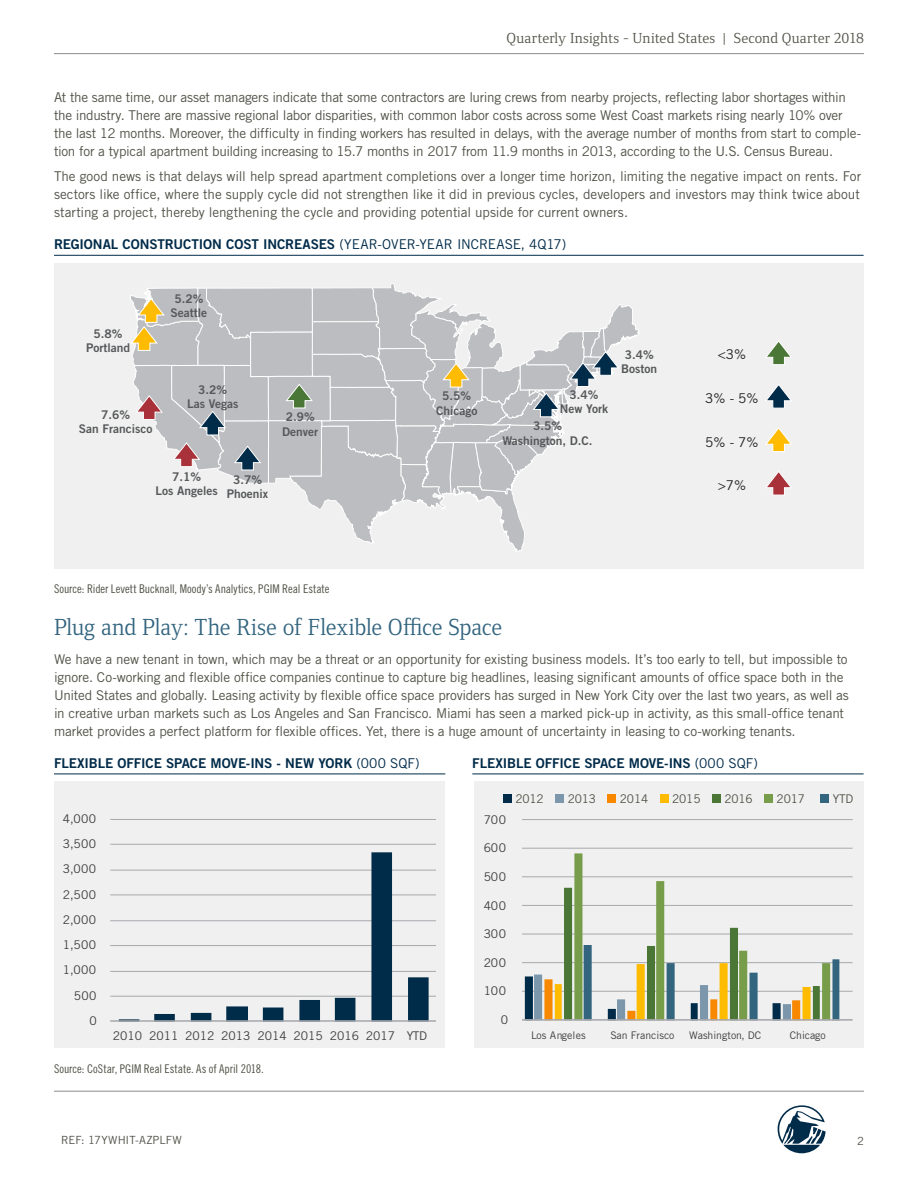
<style>
.page{position:relative;width:918px;height:1188px;background:#fff}
.page>*{position:absolute;margin:0;border:0;box-sizing:border-box;transform-origin:0 0}
.Footnote_cond{font:24px "Foundry Form Serif";letter-spacing:-.005em;color:#33657f}
.t1{font:15px "Foundry Form Serif";letter-spacing:.01em;color:#525248}
.Footnote_cond-2{font:13.5px/18px "Trade Gothic LT Std";letter-spacing:-.015em;color:#525248}
.Footnote_cond-3{font:13.5px "Trade Gothic LT Std Bd 2";letter-spacing:-.01em;color:#002b49}
.t2{font:13.5px "Trade Gothic LT Std";color:#231f20}
.t3{font:12px/14.4px "Trade Gothic LT Std Bd 2";color:#57585a;text-align:center}
.Footnote_cond-4{font:12px "Trade Gothic LT Std Cn 18";color:#525248}
.t4{font:12px "Trade Gothic LT Std";color:#3e3e3f}
.t5{font:12px "Trade Gothic LT Std";letter-spacing:-.01em;color:#525248}
.t6{font:11.25px "Trade Gothic LT Std";color:#515349}
.t7{font:11.25px "Trade Gothic LT Std";color:#525248}
.t8{font:10.5px "Trade Gothic LT Std";color:#3e3e3f}
.s1{font-family:"Trade Gothic LT Std"}
</style>
<div class="page">
<hr style="left:54px;top:1091px;width:810px;height:1px;background:#8c8b8e">
<hr style="left:54px;top:53px;width:810px;height:1px;background:#8c8b8e">
<svg style="left:778px;top:1105px;width:48px;height:48px"></svg>
<hr style="left:54px;top:255px;width:810px;height:1px;background:#002b49">
<div style="left:54px;top:263px;width:810px;height:305px;background:#eff0ef"></div>
<svg style="left:130px;top:283px;width:509px;height:269px"></svg>
<svg style="left:766px;top:428px;width:26px;height:24px"></svg>
<svg style="left:766px;top:471px;width:26px;height:24px"></svg>
<svg style="left:766px;top:341px;width:25px;height:24px"></svg>
<svg style="left:766px;top:384px;width:25px;height:24px"></svg>
<hr style="left:472px;top:774px;width:392px;height:1px;background:#002b49">
<hr style="left:54px;top:774px;width:391px;height:1px;background:#002b49">
<div style="left:54px;top:781px;width:391px;height:267px;background:#eff0ef"></div>
<div style="left:474px;top:781px;width:390px;height:267px;background:#eff0ef"></div>
<hr style="left:110px;top:819px;width:326px;height:1px;background:#a8a9ad">
<hr style="left:110px;top:844px;width:326px;height:1px;background:#a8a9ad">
<hr style="left:110px;top:870px;width:326px;height:1px;background:#a8a9ad">
<hr style="left:110px;top:895px;width:326px;height:1px;background:#a8a9ad">
<hr style="left:110px;top:920px;width:326px;height:1px;background:#a8a9ad">
<hr style="left:110px;top:945px;width:326px;height:1px;background:#a8a9ad">
<hr style="left:110px;top:971px;width:326px;height:1px;background:#a8a9ad">
<hr style="left:110px;top:996px;width:326px;height:1px;background:#a8a9ad">
<svg style="left:119px;top:852px;width:310px;height:168px"></svg>
<hr style="left:110px;top:1020px;width:326px;height:2px;background:#a8a9ad">
<hr style="left:522px;top:819px;width:331px;height:1px;background:#a8a9ad">
<hr style="left:522px;top:848px;width:331px;height:1px;background:#a8a9ad">
<hr style="left:522px;top:876px;width:331px;height:1px;background:#a8a9ad">
<hr style="left:522px;top:905px;width:331px;height:1px;background:#a8a9ad">
<hr style="left:522px;top:934px;width:331px;height:1px;background:#a8a9ad">
<hr style="left:522px;top:962px;width:331px;height:1px;background:#a8a9ad">
<hr style="left:522px;top:991px;width:331px;height:1px;background:#a8a9ad">
<svg style="left:525px;top:853px;width:314px;height:166px"></svg>
<hr style="left:522px;top:1019px;width:331px;height:2px;background:#a8a9ad">
<div style="left:503px;top:794px;width:9px;height:8px;background:#002b49"></div>
<div style="left:556px;top:794px;width:8px;height:8px;background:#7c97ab"></div>
<div style="left:608px;top:794px;width:8px;height:8px;background:#f78800"></div>
<div style="left:660px;top:794px;width:8px;height:8px;background:#fb0"></div>
<div style="left:712px;top:794px;width:8px;height:8px;background:#4a7636"></div>
<div style="left:765px;top:794px;width:8px;height:8px;background:#789d4a"></div>
<div style="left:821px;top:794px;width:8px;height:8px;background:#33657f"></div>
<p class="t1" style="left:506px;top:29px;width:359px">Quarterly Insights - United States | Second Quarter 2018</p>
<p class="Footnote_cond-2" style="left:54px;top:88px;width:809px">At the same time, our asset managers indicate that some contractors are luring crews from nearby projects, reflecting labor shortages within the industry. There are massive regional labor disparities, with common labor costs across some West Coast markets rising nearly 10% over the last 12 months. Moreover, the difficulty in finding workers has resulted in delays, with the average number of months from start to comple&shy;tion for a typical apartment building increasing to 15.7 months in 2017 from 11.9 months in 2013, according to the U.S. Census Bureau.</p>
<p class="Footnote_cond-2" style="left:54px;top:167px;width:809px;text-align:justify">The good news is that delays will help spread apartment completions over a longer time horizon, limiting the negative impact on rents. For sectors like office, where the supply cycle did not strengthen like it did in previous cycles, developers and investors may think twice about starting a project, thereby lengthening the cycle and providing potential upside for current owners.</p>
<p class="Footnote_cond-3" style="left:54px;top:236px;width:514px">REGIONAL CONSTRUCTION COST INCREASES <span class="s1">(YEAR-OVER-YEAR INCREASE, 4Q17)</span></p>
<p class="t3" style="left:86px;top:326px;width:46px">5.8%<br>Portland</p>
<p class="t3" style="left:79px;top:407px;width:75px">7.6%<br>San Francisco</p>
<p class="t3" style="left:171px;top:291px;width:38px">5.2%<br>Seattle</p>
<p class="t3" style="left:187px;top:382px;width:53px">3.2%<br>Las Vegas</p>
<p class="t3" style="left:155px;top:469px;width:64px">7.1%<br>Los Angeles</p>
<p class="t3" style="left:227px;top:472px;width:43px">3.7%<br>Phoenix</p>
<p class="t3" style="left:282px;top:410px;width:37px;text-align:left">2.9%<br>Denver</p>
<p class="t3" style="left:436px;top:389px;width:43px">5.5%<br>Chicago</p>
<p class="t3" style="left:560px;top:387px;width:50px">3.4%<br>New York</p>
<p class="t3" style="left:502px;top:419px;width:92px">3.5%<br>Washington, D.C.</p>
<p class="t3" style="left:621px;top:347px;width:37px;text-align:left">3.4%<br>Boston</p>
<p class="t2" style="left:718px;top:346px;width:30px">&lt;3%</p>
<p class="t2" style="left:705px;top:390px;width:55px">3% - 5%</p>
<p class="t2" style="left:705px;top:434px;width:55px">5% - 7%</p>
<p class="t2" style="left:718px;top:477px;width:30px">&gt;7%</p>
<p class="Footnote_cond-4" style="left:54px;top:582px;width:277px">Source: Rider Levett Bucknall, Moody’s Analytics, PGIM Real Estate</p>
<p class="Footnote_cond" style="left:54px;top:614px;width:450px">Plug and Play: The Rise of Flexible Office Space</p>
<p class="Footnote_cond-2" style="left:54px;top:650px;width:796px">We have a new tenant in town, which may be a threat or an opportunity for existing business models. It’s too early to tell, but impossible to ignore. Co-working and flexible office companies continue to capture big headlines, leasing significant amounts of office space both in the United States and globally. Leasing activity by flexible office space providers has surged in New York City over the last two years, as well as in creative urban markets such as Los Angeles and San Francisco. Miami has seen a marked pick-up in activity, as this small-office tenant market provides a perfect platform for flexible offices. Yet, there is a huge amount of uncertainty in leasing to co-working tenants.</p>
<p class="Footnote_cond-3" style="left:54px;top:755px;width:367px">FLEXIBLE OFFICE SPACE MOVE-INS - NEW YORK <span class="s1">(000 SQF)</span></p>
<p class="Footnote_cond-3" style="left:472px;top:755px;width:287px">FLEXIBLE OFFICE SPACE MOVE-INS <span class="s1">(000 SQF)</span></p>
<p class="t4" style="left:63px;top:811px;width:35px">4,000</p>
<p class="t4" style="left:63px;top:837px;width:35px">3,500</p>
<p class="t4" style="left:63px;top:862px;width:35px">3,000</p>
<p class="t4" style="left:63px;top:887px;width:35px">2,500</p>
<p class="t4" style="left:63px;top:912px;width:35px">2,000</p>
<p class="t4" style="left:63px;top:938px;width:35px">1,500</p>
<p class="t4" style="left:63px;top:963px;width:35px">1,000</p>
<p class="t4" style="left:74px;top:988px;width:24px">500</p>
<p class="t4" style="left:89px;top:1013px;width:9px">0</p>
<p class="t4" style="left:113px;top:1028px;width:316px">2010 2011 2012 2013 2014 2015 2016 2017 YTD</p>
<p class="Footnote_cond-4" style="left:54px;top:1061px;width:211px">Source: CoStar, PGIM Real Estate. As of April 2018.</p>
<p class="t4" style="left:484px;top:812px;width:24px">700</p>
<p class="t4" style="left:484px;top:841px;width:24px">600</p>
<p class="t4" style="left:484px;top:869px;width:24px">500</p>
<p class="t4" style="left:484px;top:898px;width:24px">400</p>
<p class="t4" style="left:484px;top:927px;width:24px">300</p>
<p class="t4" style="left:484px;top:955px;width:24px">200</p>
<p class="t4" style="left:484px;top:984px;width:24px">100</p>
<p class="t4" style="left:501px;top:1013px;width:9px">0</p>
<p class="t5" style="left:515px;top:791px;width:30px">2012</p>
<p class="t5" style="left:568px;top:791px;width:30px">2013</p>
<p class="t5" style="left:620px;top:791px;width:30px">2014</p>
<p class="t5" style="left:672px;top:791px;width:30px">2015</p>
<p class="t5" style="left:724px;top:791px;width:30px">2016</p>
<p class="t5" style="left:777px;top:791px;width:30px">2017</p>
<p class="t5" style="left:833px;top:791px;width:22px">YTD</p>
<p class="t8" style="left:531px;top:1029px;width:56px">Los Angeles</p>
<p class="t8" style="left:610px;top:1029px;width:66px">San Francisco</p>
<p class="t8" style="left:689px;top:1029px;width:74px">Washington, DC</p>
<p class="t8" style="left:790px;top:1029px;width:37px">Chicago</p>
<p class="t6" style="left:61px;top:1134px;width:122px">REF: 17YWHIT-AZPLFW</p>
<p class="t7" style="left:857px;top:1134px;width:8px">2</p>
</div>
